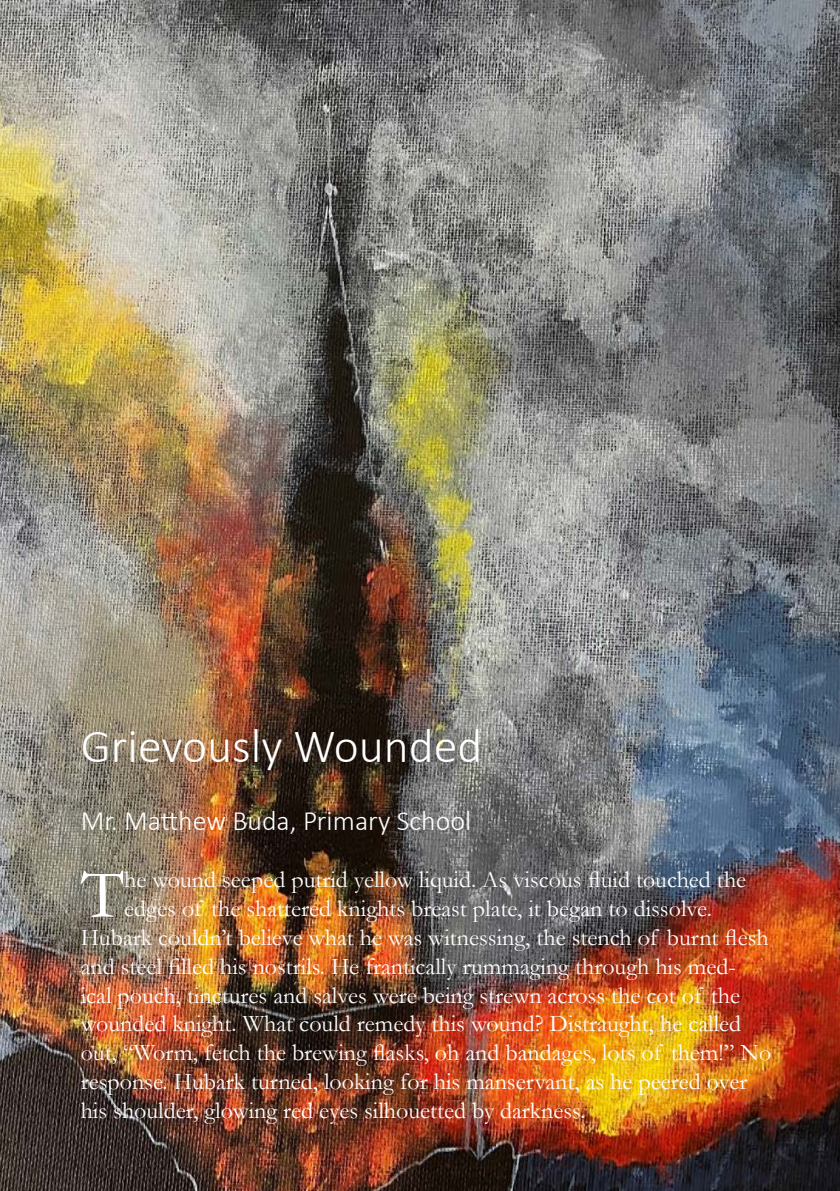
<style>
.page{position:relative;width:840px;height:1191px;background:#fff}
.page>*{position:absolute;margin:0;border:0;box-sizing:border-box;transform-origin:0 0}
.t1{font:70.2px "Garamond";color:#fff}
.t2{font:300 48px "Calibri";color:#fff}
.t3{font:300 28px "Calibri";color:#fff}
.t4{font:24px "Garamond";color:#fff}
</style>
<div class="page">
<img style="left:0;top:0;width:839px;height:1191px">
<p class="t2" style="left:81px;top:716px;width:403px">Grievously Wounded</p>
<p class="t3" style="left:81px;top:803px;width:392px">Mr. Matthew Buda, Primary School</p>
<p class="t1" style="left:81px;top:847px;width:45px">T</p>
<p class="t4" style="left:124px;top:863px;width:623px">he wound seeped putrid yellow liquid. As viscous fluid touched the</p>
<p class="t4" style="left:124px;top:892px;width:589px">edges of the shattered knights breast plate, it began to dissolve.</p>
<p class="t4" style="left:81px;top:921px;width:689px">Hubark couldn’t believe what he was witnessing, the stench of burnt flesh</p>
<p class="t4" style="left:81px;top:950px;width:656px">and steel filled his nostrils. He frantically rummaging through his med-</p>
<p class="t4" style="left:81px;top:978px;width:660px">ical pouch, tinctures and salves were being strewn across the cot of the</p>
<p class="t4" style="left:81px;top:1007px;width:661px">wounded knight. What could remedy this wound? Distraught, he called</p>
<p class="t4" style="left:81px;top:1036px;width:691px">out, “Worm, fetch the brewing flasks, oh and bandages, lots of them!” No</p>
<p class="t4" style="left:81px;top:1065px;width:668px">response. Hubark turned, looking for his manservant, as he peered over</p>
<p class="t4" style="left:81px;top:1094px;width:506px">his shoulder, glowing red eyes silhouetted by darkness.</p>
</div>
